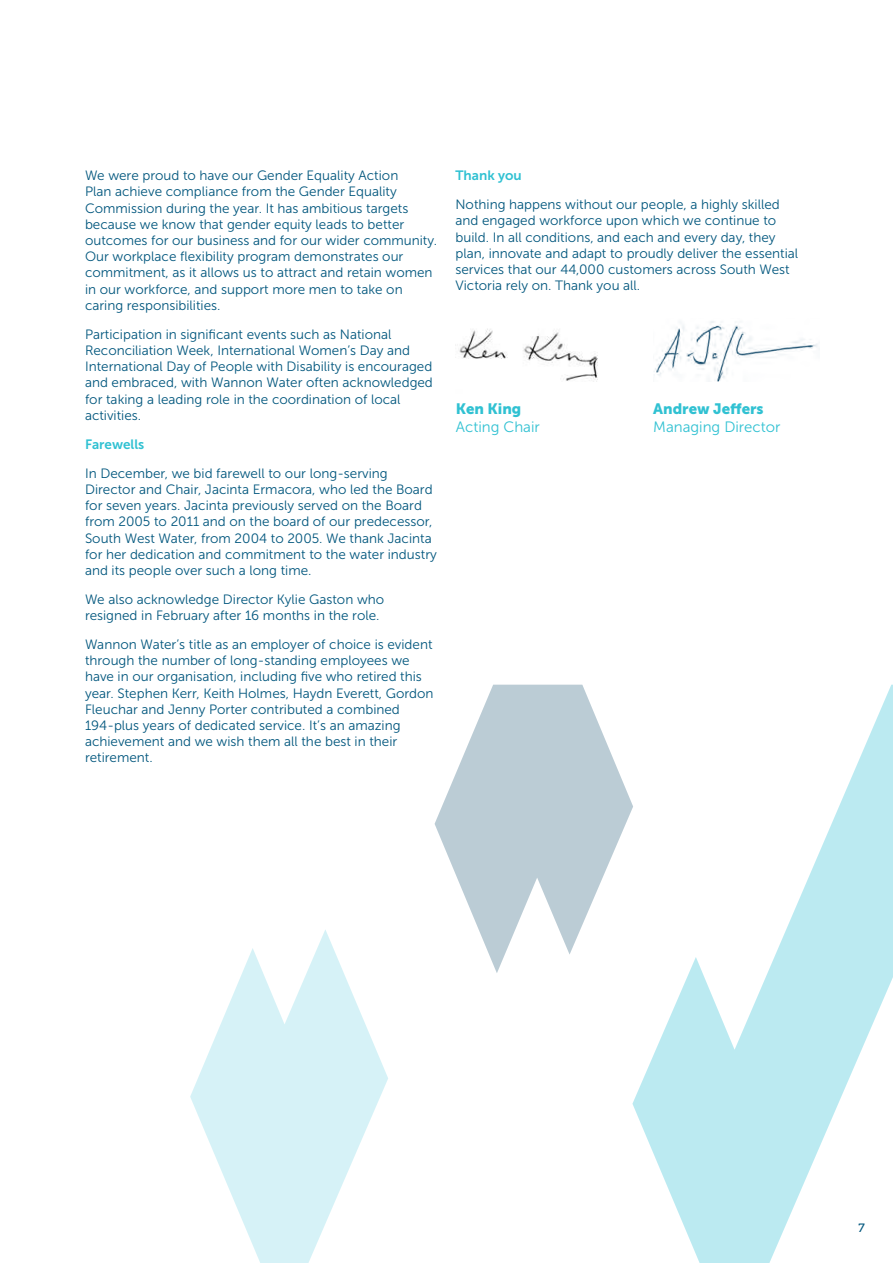
<style>
.page{position:relative;width:893px;height:1263px;background:#fff}
.page>*{position:absolute;margin:0;border:0;box-sizing:border-box;transform-origin:0 0}
.t1{font:15px "Museo Sans 300";color:#30c1d2}
.t2{font:15px "Museo Sans 900";color:#30c1d2}
.t3{font:13.5px/16.2px "Museo Sans 300";color:#00567d}
.t4{font:13.5px "Museo Sans 700";color:#30c1d2}
.t5{font:12px "Museo 500";color:#00567d}
</style>
<div class="page">
<img style="left:654px;top:321px;width:164px;height:60px">
<svg style="left:190px;top:930px;width:198px;height:333px;fill:#d6f2f7"></svg>
<svg style="left:632px;top:685px;width:261px;height:578px"></svg>
<svg style="left:435px;top:685px;width:198px;height:288px;fill:#bbccd5"></svg>
<img style="left:455px;top:329px;width:143px;height:53px">
<p class="t3" style="left:85px;top:168px;width:354px">We were proud to have our Gender Equality Action<br>Plan achieve compliance from the Gender Equality Commission during the year. It has ambitious targets because we know that gender equity leads to better outcomes for our business and for our wider community.<br>Our workplace flexibility program demonstrates our commitment, as it allows us to attract and retain women in our workforce, and support more men to take on caring responsibilities.</p>
<p class="t3" style="left:85px;top:326px;width:349px">Participation in significant events such as National Reconciliation Week, International Women’s Day and International Day of People with Disability is encouraged and embraced, with Wannon Water often acknowledged for taking a leading role in the coordination of local activities.</p>
<p class="t4" style="left:85px;top:437px;width:61px">Farewells</p>
<p class="t3" style="left:85px;top:465px;width:353px">In December, we bid farewell to our long-serving Director and Chair, Jacinta Ermacora, who led the Board for seven years. Jacinta previously served on the Board from 2005 to 2011 and on the board of our predecessor, South West Water, from 2004 to 2005. We thank Jacinta for her dedication and commitment to the water industry and its people over such a long time.</p>
<p class="t3" style="left:85px;top:591px;width:301px">We also acknowledge Director Kylie Gaston who resigned in February after 16 months in the role.</p>
<p class="t3" style="left:85px;top:636px;width:350px">Wannon Water’s title as an employer of choice is evident through the number of long-standing employees we have in our organisation, including five who retired this year. Stephen Kerr, Keith Holmes, Haydn Everett, Gordon Fleuchar and Jenny Porter contributed a combined 194-plus years of dedicated service. It’s an amazing achievement and we wish them all the best in their retirement.</p>
<p class="t4" style="left:455px;top:168px;width:68px">Thank you</p>
<p class="t3" style="left:455px;top:197px;width:344px">Nothing happens without our people, a highly skilled and engaged workforce upon which we continue to build. In all conditions, and each and every day, they plan, innovate and adapt to proudly deliver the essential services that our 44,000 customers across South West Victoria rely on. Thank you all.</p>
<p class="t2" style="left:456px;top:400px;width:67px">Ken King</p>
<p class="t1" style="left:456px;top:418px;width:86px">Acting Chair</p>
<p class="t2" style="left:653px;top:400px;width:112px">Andrew Jeffers</p>
<p class="t1" style="left:653px;top:418px;width:129px">Managing Director</p>
<p class="t5" style="left:858px;top:1222px;width:8px">7</p>
</div>
